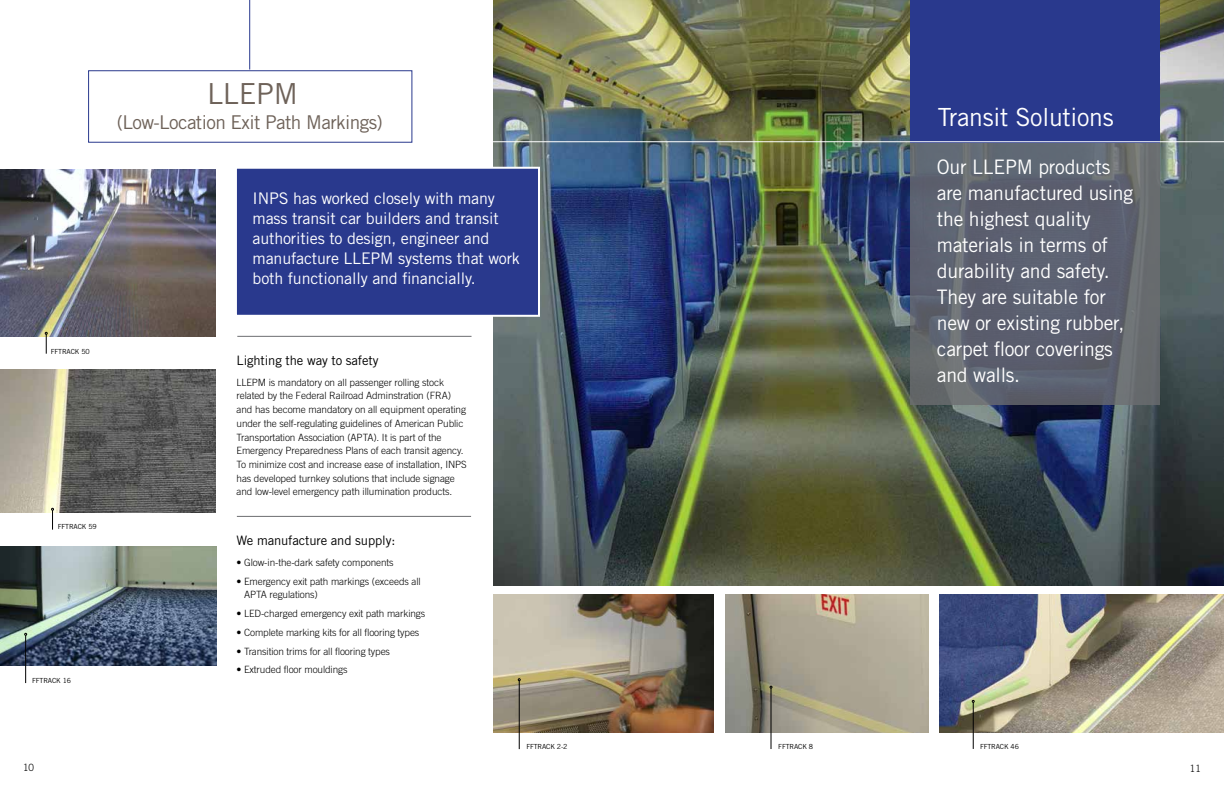
<style>
.page{position:relative;width:1224px;height:792px;background:#fff}
.page>*{position:absolute;margin:0;border:0;box-sizing:border-box;transform-origin:0 0}
.t1{font:31px "Trade Gothic";letter-spacing:-.01em;color:#fff}
.t2{font:29px "Trade Gothic";letter-spacing:-.01em;color:#6e6259}
.t3{font:25px "Trade Gothic";letter-spacing:-.01em;color:#fff}
.t4{font:20px/26px "Trade Gothic";letter-spacing:-.01em;color:#fff}
.t5{font:19px "Trade Gothic";letter-spacing:-.03em;color:#6e6259}
.t6{font:16px/20px "Trade Gothic";letter-spacing:-.01em;color:#fff}
.t7{font:13px "Trade Gothic";letter-spacing:-.01em;color:#000}
.t8{font:300 10px/13.7px "Trade Gothic";letter-spacing:-.01em;color:#000}
.t9{font:300 10px "Trade Gothic LT Std";color:#000}
.t10{font:7px "Trade Gothic";letter-spacing:-.02em;color:#000}
</style>
<div class="page">
<img style="left:494px;top:0;width:730px;height:586px">
<div style="left:88px;top:70px;width:324px;height:73px;border:1px solid #29398d"></div>
<hr style="left:249px;top:0;width:1px;height:70px;background:#29398d">
<hr style="left:237px;top:336px;width:235px;height:1px;background:#6d6e71">
<hr style="left:237px;top:516px;width:234px;height:1px;background:#6d6e71">
<div style="left:235px;top:167px;width:305px;height:150px;background:#29398d;border:2px solid #fff"></div>
<hr style="left:475px;top:141px;width:135px;height:1px;background:#fff">
<svg style="left:910px;top:142px;width:250px;height:262px;background:#5f6370"></svg>
<div style="left:910px;top:0;width:250px;height:142px;background:#29398d"></div>
<hr style="left:610px;top:141px;width:614px;height:1px;background:#fff">
<img style="left:0;top:170px;width:216px;height:166px">
<svg style="left:45px;top:332px;width:3px;height:22px"></svg>
<img style="left:0;top:369px;width:216px;height:144px">
<svg style="left:51px;top:508px;width:3px;height:22px"></svg>
<img style="left:725px;top:594px;width:203px;height:139px">
<img style="left:939px;top:594px;width:285px;height:139px">
<img style="left:494px;top:595px;width:220px;height:138px">
<hr style="left:519px;top:681px;width:1px;height:68px;background:#000">
<hr style="left:771px;top:688px;width:1px;height:61px;background:#000">
<hr style="left:973px;top:702px;width:1px;height:47px;background:#000">
<img style="left:0;top:546px;width:216px;height:120px">
<hr style="left:25px;top:635px;width:1px;height:48px;background:#000">
<h2 class="t2" style="left:207px;top:77px;width:92px">LLEPM</h2>
<h3 class="t5" style="left:117px;top:111px;width:268px">(Low-Location Exit Path Markings)</h3>
<h3 class="t6" style="left:253px;top:188px;width:269px">INPS has worked closely with many mass transit car builders and transit authorities to design, engineer and manufacture LLEPM systems that work both functionally and financially.</h3>
<p class="t10" style="left:51px;top:347px;width:40px">FFTRACK 50</p>
<p class="t10" style="left:58px;top:522px;width:40px">FFTRACK 59</p>
<p class="t10" style="left:32px;top:677px;width:40px">FFTRACK 16</p>
<h3 class="t7" style="left:237px;top:352px;width:143px">Lighting the way to safety</h3>
<p class="t8" style="left:237px;top:375px;width:232px">LLEPM is mandatory on all passenger rolling stock related by the Federal Railroad Adminstration (FRA) and has become mandatory on all equipment operating under the self-regulating guidelines of American Public Transportation Association (APTA). It is part of the Emergency Preparedness Plans of each transit agency.<br>To minimize cost and increase ease of installation, INPS has developed turnkey solutions that include signage and low-level emergency path illumination products.</p>
<h3 class="t7" style="left:237px;top:533px;width:160px">We manufacture and supply:</h3>
<p class="t8" style="left:237px;top:555px;width:159px">• Glow-in-the-dark safety components</p>
<p class="t8" style="left:244px;top:574px;width:178px;text-indent:-8px">• Emergency exit path markings (exceeds all<br>APTA regulations)</p>
<p class="t8" style="left:237px;top:607px;width:190px">• LED-charged emergency exit path markings</p>
<p class="t8" style="left:237px;top:625px;width:184px">• Complete marking kits for all flooring types</p>
<p class="t8" style="left:237px;top:644px;width:155px">• Transition trims for all flooring types</p>
<p class="t8" style="left:237px;top:663px;width:112px">• Extruded floor mouldings</p>
<h1 class="t1" style="left:927px;top:94px;width:149px">HEADLINE</h1>
<h3 class="t3" style="left:938px;top:102px;width:177px">Transit Solutions</h3>
<h3 class="t4" style="left:937px;top:153px;width:198px">Our LLEPM products are manufactured using the highest quality materials in terms of durability and safety.<br>They are suitable for new or existing rubber, carpet floor coverings and walls.</h3>
<p class="t10" style="left:526px;top:742px;width:43px">FFTRACK 2-2</p>
<p class="t10" style="left:778px;top:742px;width:36px">FFTRACK 8</p>
<p class="t10" style="left:980px;top:742px;width:40px">FFTRACK 46</p>
<p class="t9" style="left:23px;top:761px;width:12px">10</p>
<p class="t9" style="left:1190px;top:762px;width:12px">11</p>
</div>
